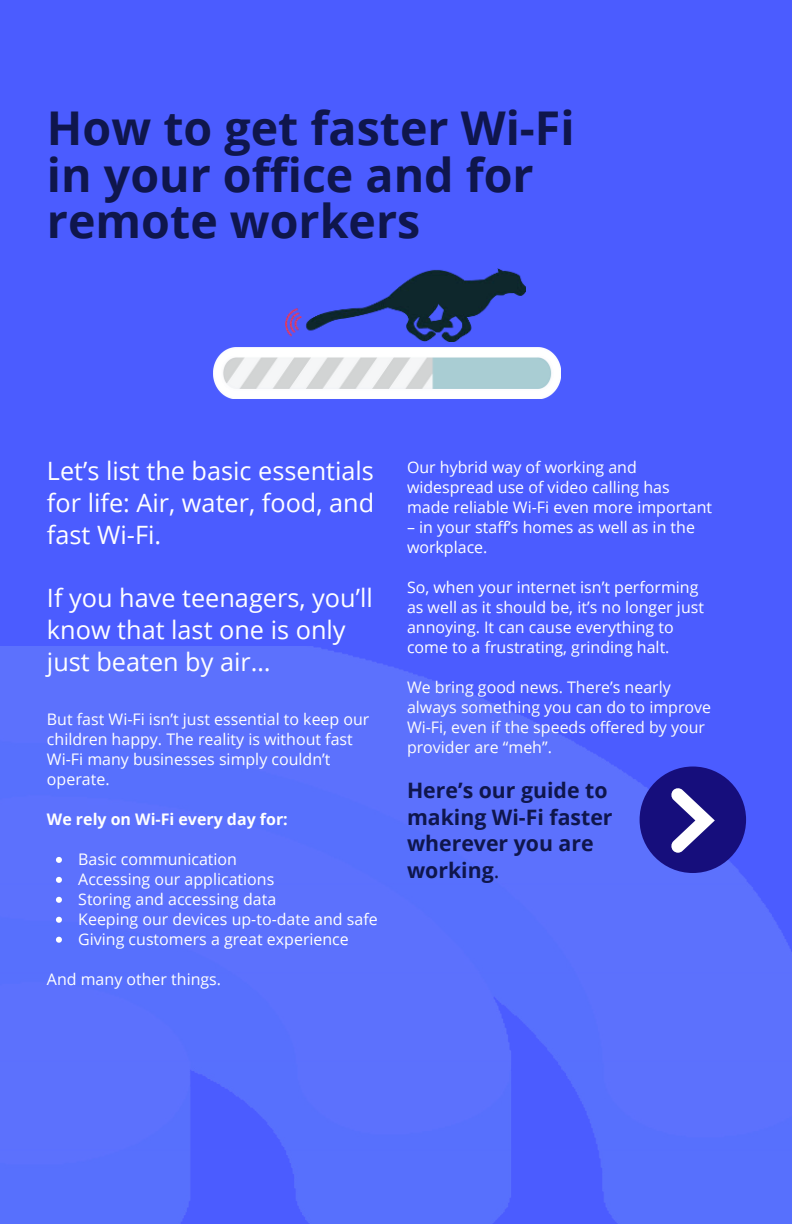
<style>
.page{position:relative;width:792px;height:1224px;background:#4b5cff}
.page>*{position:absolute;margin:0;border:0;box-sizing:border-box;transform-origin:0 0}
.t1{font:700 46.6px/46.4px "Open Sans";color:#0f164c}
.t2{font:25.2px/32px "Open Sans";color:#fff;text-align:justify}
.t3{font:700 21.2px/26.6px "Open Sans";color:#0f164c}
.t4{font:16px/20px "Open Sans";color:#fff}
.t5{font:16px/20px "Open Sans";color:#fcfcfc}
.t6{font:700 16px "Open Sans";color:#fff}
.s1{font-weight:400}
</style>
<div class="page">
<img style="left:0;top:647px;width:792px;height:577px">
<div style="left:640px;top:767px;width:106px;height:106px;background:#160e7c;border-radius:50%"></div>
<svg style="left:671px;top:788px;width:44px;height:65px"></svg>
<svg style="left:56px;top:857px;width:6px;height:6px"></svg>
<svg style="left:56px;top:877px;width:6px;height:6px"></svg>
<svg style="left:56px;top:897px;width:6px;height:6px"></svg>
<svg style="left:56px;top:917px;width:6px;height:6px"></svg>
<svg style="left:56px;top:937px;width:6px;height:6px"></svg>
<img style="left:286px;top:268px;width:240px;height:74px">
<img style="left:214px;top:348px;width:346px;height:51px">
<h1 class="t1" style="left:47px;top:104px;width:529px">How to get faster Wi-Fi in your office and for remote workers</h1>
<h2 class="t2" style="left:47px;top:454px;width:329px">Let’s list the basic essentials for life: Air, water, food, and fast Wi-Fi.</h2>
<h2 class="t2" style="left:47px;top:582px;width:327px;text-align:left">If you have teenagers, you’ll know that last one is only just beaten by air…</h2>
<p class="t4" style="left:47px;top:709px;width:324px">But fast Wi-Fi isn’t just essential to keep our children happy. The reality is without fast Wi-Fi many businesses simply couldn’t operate.</p>
<p class="t6" style="left:47px;top:808px;width:242px">We rely on Wi-Fi every day for:</p>
<p class="t4" style="left:78px;top:849px;width:301px">Basic communication<br>Accessing our applications<br>Storing and accessing data<br>Keeping our devices up-to-date and safe<br>Giving customers a great experience</p>
<p class="t4" style="left:47px;top:968px;width:176px">And many other things.</p>
<p class="t4" style="left:407px;top:457px;width:307px">Our hybrid way of working and widespread use of video calling has made reliable Wi-Fi even more important</p>
<p class="t4" style="left:407px;top:517px;width:290px">– in your staff’s homes as well as in the workplace.</p>
<p class="t4" style="left:407px;top:577px;width:299px">So, when your internet isn’t performing as well as it should be, it’s no longer just annoying. It can cause everything to come to a frustrating, grinding halt.</p>
<p class="t5" style="left:407px;top:677px;width:306px">We bring good news. There’s nearly always something you can do to improve Wi-Fi, even if the speeds offered by your provider are “meh”.</p>
<h3 class="t3" style="left:407px;top:776px;width:207px">Here’s our guide to making Wi-Fi faster wherever you are working<span class="s1">.</span></h3>
</div>
